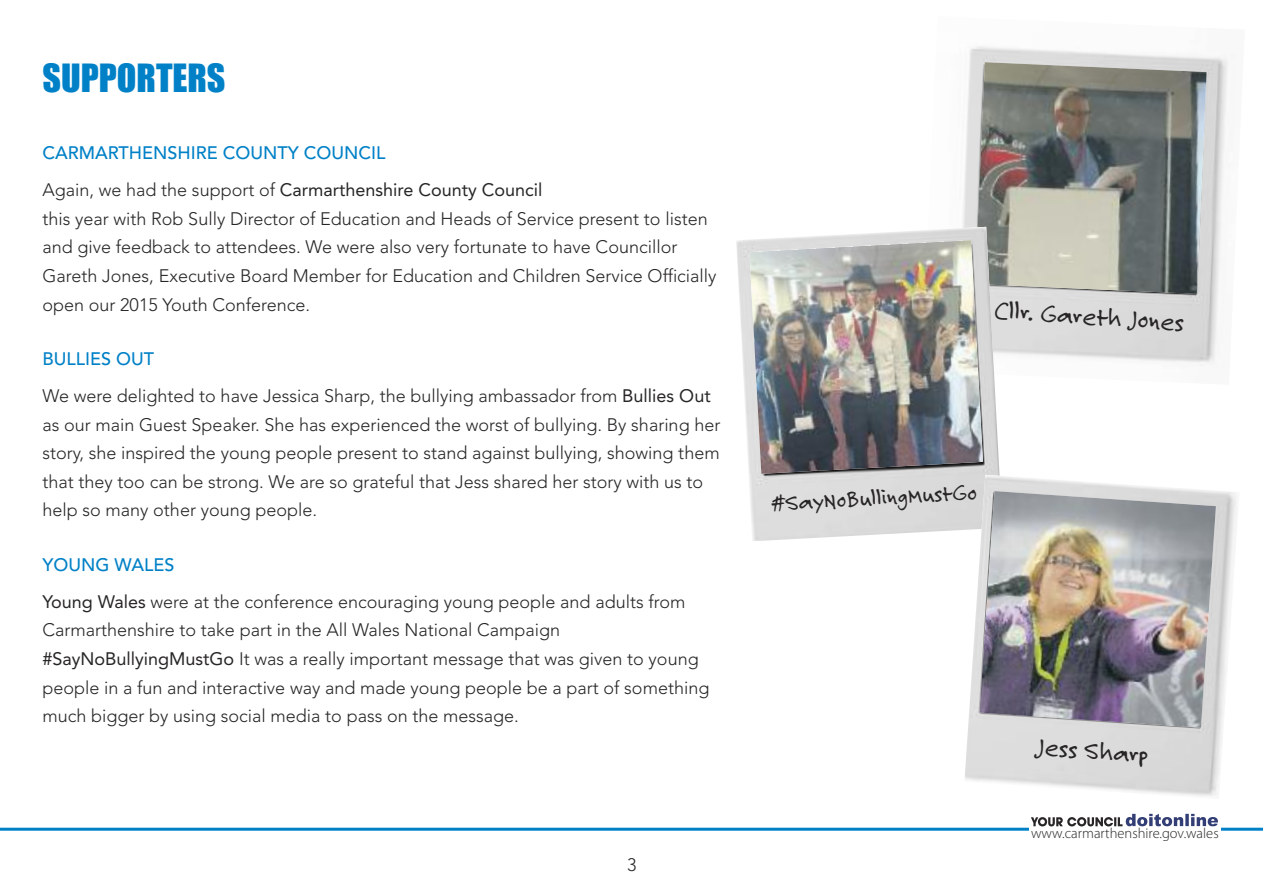
<style>
.page{position:relative;width:1263px;height:893px;background:#fff}
.page>*{position:absolute;margin:0;border:0;box-sizing:border-box;transform-origin:0 0}
.t1{font:36px "Impact";color:#0081c7}
.t2{font:27px "Felt Tip Roman";color:#272526}
.t3{font:24px "Felt Tip Roman";color:#272526}
.t4{font:300 18px/28.7px "Avenir";color:#272526}
.t5{font:500 18px/37px "Avenir";color:#0081c7}
.t6{font:300 14.55px "Myriad Pro";color:#272526}
.s1{font-weight:300;color:#272526}
.s2{font-weight:400;color:#272526}
.s3{font-weight:500;color:#0081c7}
.s4{font-weight:400}
</style>
<div class="page">
<hr style="left:0;top:828px;width:1263px;height:3px;background:#0081c7">
<div style="left:1029px;top:812px;width:191px;height:34px;background:#fff"></div>
<svg style="left:1031px;top:814px;width:187px;height:12px"></svg>
<img style="left:962px;top:46px;width:266px;height:320px">
<img style="left:975px;top:62px;width:231px;height:232px">
<img style="left:736px;top:227px;width:266px;height:314px">
<img style="left:749px;top:240px;width:234px;height:234px">
<img style="left:964px;top:475px;width:273px;height:321px">
<img style="left:979px;top:491px;width:237px;height:237px">
<h1 class="t1" style="left:43px;top:59px;width:185px">SUPPORTERS</h1>
<p class="t5" style="left:43px;top:133px;width:502px">CARMARTHENSHIRE COUNTY COUNCIL<br><span class="s1">Again, we had the support of</span> <span class="s2">Carmarthenshire County Council</span></p>
<p class="t4" style="left:43px;top:204px;width:676px">this year with Rob Sully Director of Education and Heads of Service present to listen and give feedback to attendees. We were also very fortunate to have Councillor Gareth Jones, Executive Board Member for Education and Children Service Officially open our 2015 Youth Conference.</p>
<p class="t4" style="left:43px;top:340px;width:670px;line-height:37px"><span class="s3">BULLIES OUT<br></span>We were delighted to have Jessica Sharp, the bullying ambassador from <span class="s4">Bullies Out</span></p>
<p class="t4" style="left:43px;top:410px;width:679px">as our main Guest Speaker. She has experienced the worst of bullying. By sharing her story, she inspired the young people present to stand against bullying, showing them that they too can be strong. We are so grateful that Jess shared her story with us to help so many other young people.</p>
<p class="t4" style="left:43px;top:546px;width:644px;line-height:37px"><span class="s3">YOUNG WALES<br></span><span class="s4">Young Wales</span> were at the conference encouraging young people and adults from</p>
<p class="t4" style="left:43px;top:616px;width:668px">Carmarthenshire to take part in the All Wales National Campaign <span class="s4">#SayNoBullyingMustGo</span> It was a really important message that was given to young people in a fun and interactive way and made young people be a part of something much bigger by using social media to pass on the message.</p>
<p class="t4" style="left:627px;top:850px;width:11px">3</p>
<h2 class="t2" style="left:995px;top:300px;width:192px;rotate:4deg">Cllr. Gareth Jones</h2>
<h3 class="t3" style="left:771px;top:495px;width:207px;rotate:-3deg">#SayNoBullingMustGo</h3>
<h2 class="t2" style="left:1036px;top:737px;width:114px;rotate:4deg">Jess Sharp</h2>
<p class="t6" style="left:1031px;top:828px;width:189px">www.carmarthenshire.gov.wales</p>
</div>
